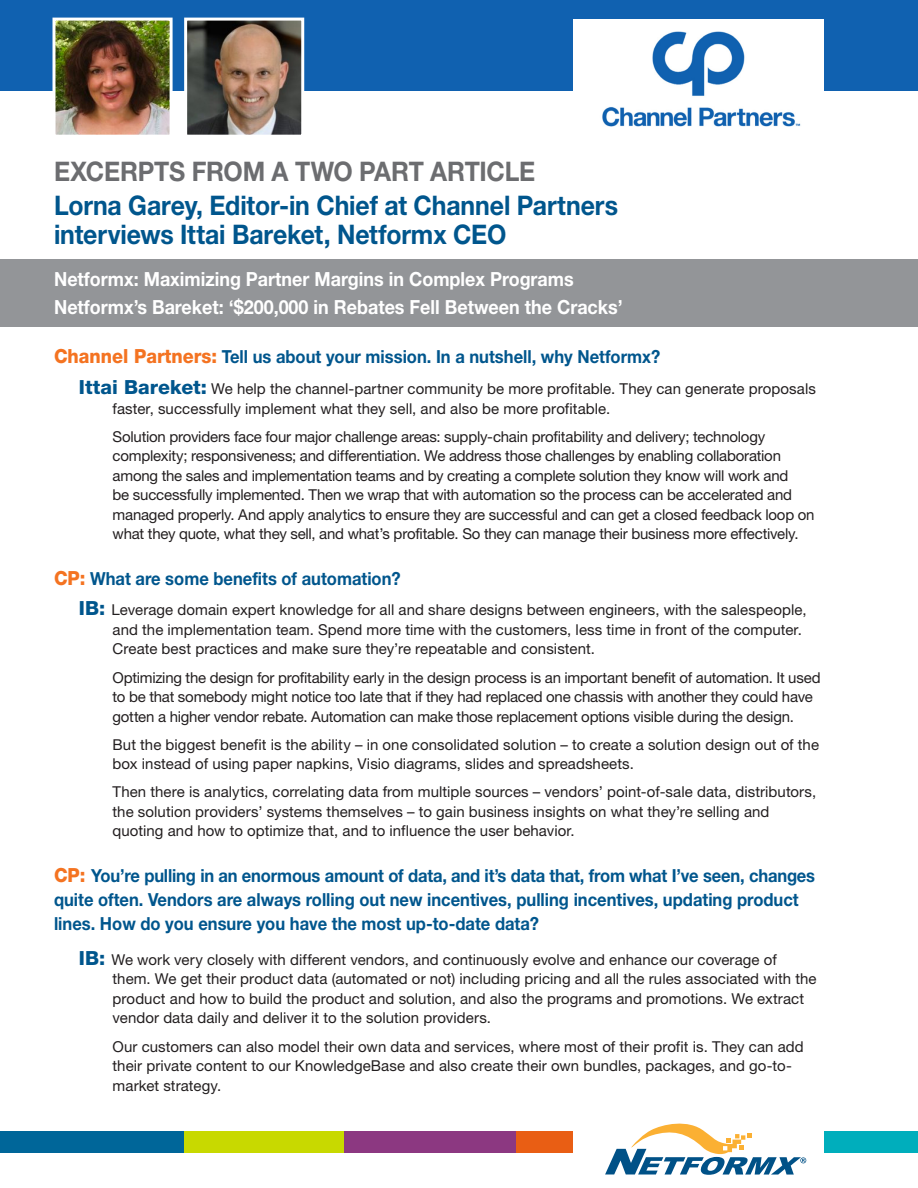
<style>
.page{position:relative;width:918px;height:1188px;background:#fff}
.page>*{position:absolute;margin:0;border:0;box-sizing:border-box;transform-origin:0 0}
.Top_headline_feature{font:700 27px/28.5px "Helvetica Neue LT Std";letter-spacing:-.005em;color:#00568d;scale:.92 1}
.Top_headline_feature-2{font:700 27px "Helvetica Neue LT Std";letter-spacing:-.01em;color:#6c6d70;scale:.92 1}
.Body_Subhead{font:700 19.5px "Helvetica Neue LT Std";color:#fff;scale:.92 1}
.Body_Header{font:700 18px/24px "Helvetica Neue LT Std";color:#00568d;scale:.92 1}
.Body_Text_Q_A_more{font:15px/19.5px "Helvetica Neue LT Std";letter-spacing:-.01em;color:#231f20}
.Body_Text_Q_A{font:15px/19.5px "Helvetica Neue LT Std";letter-spacing:.005em;color:#231f20}
.s1{font-weight:800;font-size:19.5px;color:#f47321}
.s2{font-weight:800;font-size:19.5px;color:#00568d}
</style>
<div class="page">
<div style="left:0;top:1131px;width:184px;height:21px;background:#069"></div>
<div style="left:184px;top:1131px;width:160px;height:21px;background:#c8d900"></div>
<div style="left:344px;top:1131px;width:171px;height:21px;background:#8c3881"></div>
<div style="left:516px;top:1131px;width:127px;height:21px;background:#e95e14"></div>
<div style="left:824px;top:1131px;width:94px;height:21px;background:#00aebc"></div>
<div style="left:574px;top:1111px;width:250px;height:43px;background:#fff"></div>
<svg style="left:605px;top:1123px;width:201px;height:52px"></svg>
<div style="left:0;top:0;width:918px;height:91px;background:#1061b0"></div>
<div style="left:573px;top:19px;width:251px;height:128px;background:#fff"></div>
<img style="left:602px;top:31px;width:199px;height:96px">
<img style="left:56px;top:22px;width:113px;height:112px">
<div style="left:52px;top:18px;width:121px;height:120px;border:3px solid #fff"></div>
<img style="left:188px;top:22px;width:112px;height:112px">
<div style="left:184px;top:18px;width:120px;height:120px;border:3px solid #fff"></div>
<div style="left:0;top:259px;width:918px;height:67px;background:#939598"></div>
<p class="Top_headline_feature-2" style="left:54px;top:155px;width:524px">EXCERPTS FROM A TWO PART ARTICLE</p>
<p class="Top_headline_feature" style="left:54px;top:191px;width:615px">Lorna Garey, Editor-in Chief at Channel Partners interviews Ittai Bareket, Netformx CEO</p>
<p class="Body_Subhead" style="left:54px;top:267px;width:566px">Netformx: Maximizing Partner Margins in Complex Programs</p>
<p class="Body_Subhead" style="left:54px;top:295px;width:620px">Netformx’s Bareket: ‘$200,000 in Rebates Fell Between the Cracks’</p>
<p class="Body_Header" style="left:54px;top:344px;width:660px"><span class="s1">Channel Partners:</span> Tell us about your mission. In a nutshell, why Netformx?</p>
<p class="Body_Text_Q_A" style="left:113px;top:379px;width:705px;text-indent:-34px"><span class="s2">Ittai Bareket:</span> We help the channel-partner community be more profitable. They can generate proposals faster, successfully implement what they sell, and also be more profitable.</p>
<p class="Body_Text_Q_A_more" style="left:113px;top:426px;width:703px">Solution providers face four major challenge areas: supply-chain profitability and delivery; technology complexity; responsiveness; and differentiation. We address those challenges by enabling collaboration among the sales and implementation teams and by creating a complete solution they know will work and<br>be successfully implemented. Then we wrap that with automation so the process can be accelerated and managed properly. And apply analytics to ensure they are successful and can get a closed feedback loop on what they quote, what they sell, and what’s profitable. So they can manage their business more effectively.</p>
<p class="Body_Header" style="left:54px;top:566px;width:378px"><span class="s1">CP:</span> What are some benefits of automation?</p>
<p class="Body_Text_Q_A" style="left:113px;top:600px;width:695px;text-indent:-34px"><span class="s2">IB:</span> Leverage domain expert knowledge for all and share designs between engineers, with the salespeople, and the implementation team. Spend more time with the customers, less time in front of the computer.<br>Create best practices and make sure they’re repeatable and consistent.</p>
<p class="Body_Text_Q_A_more" style="left:113px;top:667px;width:710px">Optimizing the design for profitability early in the design process is an important benefit of automation. It used to be that somebody might notice too late that if they had replaced one chassis with another they could have gotten a higher vendor rebate. Automation can make those replacement options visible during the design.</p>
<p class="Body_Text_Q_A_more" style="left:113px;top:734px;width:708px">But the biggest benefit is the ability – in one consolidated solution – to create a solution design out of the box instead of using paper napkins, Visio diagrams, slides and spreadsheets.</p>
<p class="Body_Text_Q_A_more" style="left:113px;top:782px;width:705px">Then there is analytics, correlating data from multiple sources – vendors’ point-of-sale data, distributors, the solution providers’ systems themselves – to gain business insights on what they’re selling and quoting and how to optimize that, and to influence the user behavior.</p>
<p class="Body_Header" style="left:54px;top:864px;width:829px"><span class="s1">CP:</span> You’re pulling in an enormous amount of data, and it’s data that, from what I’ve seen, changes quite often. Vendors are always rolling out new incentives, pulling incentives, updating product lines. How do you ensure you have the most up-to-date data?</p>
<p class="Body_Text_Q_A" style="left:113px;top:950px;width:705px;text-indent:-34px"><span class="s2">IB:</span> We work very closely with different vendors, and continuously evolve and enhance our coverage of them. We get their product data (automated or not) including pricing and all the rules associated with the product and how to build the product and solution, and also the programs and promotions. We extract vendor data daily and deliver it to the solution providers.</p>
<p class="Body_Text_Q_A_more" style="left:113px;top:1036px;width:693px">Our customers can also model their own data and services, where most of their profit is. They can add their private content to our KnowledgeBase and also create their own bundles, packages, and go-to&shy;market strategy.</p>
</div>
